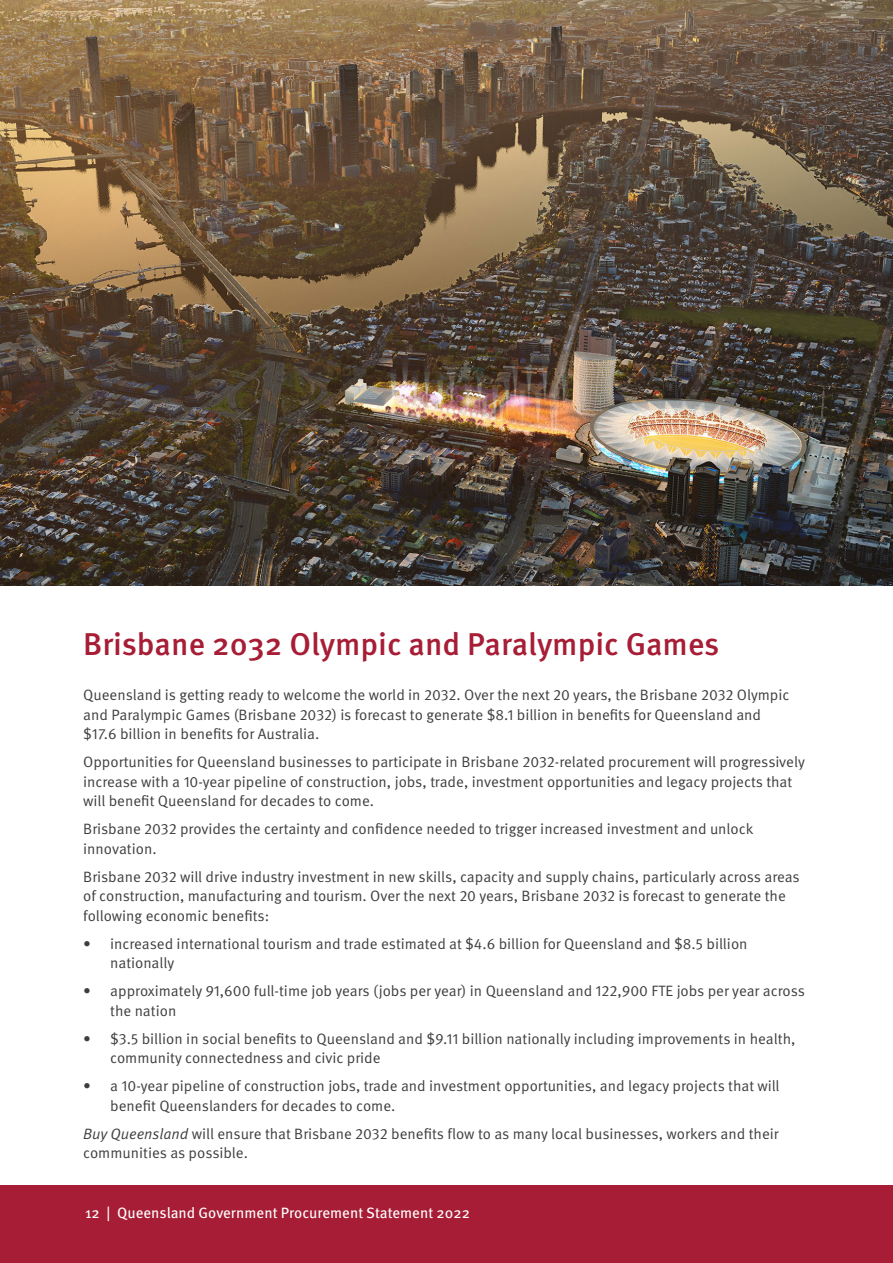
<style>
.page{position:relative;width:893px;height:1263px;background:#fff}
.page>*{position:absolute;margin:0;border:0;box-sizing:border-box;transform-origin:0 0}
.Heading_L2{font:500 31.5px "Meta Pro";color:#a71d36}
.Body{font:15px/19.5px "Meta Pro Norm";color:#3e3e3f}
.t1{font:15px "Meta Pro";color:#fff}
.s1{font-family:"Meta Pro Norm Ita"}
</style>
<div class="page">
<div style="left:0;top:1185px;width:893px;height:78px;background:#a71d36"></div>
<img style="left:0;top:0;width:893px;height:585px">
<p class="Heading_L2" style="left:83px;top:620px;width:638px">Brisbane 2032 Olympic and Paralympic Games</p>
<p class="Body" style="left:83px;top:684px;width:708px">Queensland is getting ready to welcome the world in 2032. Over the next 20 years, the Brisbane 2032 Olympic and Paralympic Games (Brisbane 2032) is forecast to generate $8.1 billion in benefits for Queensland and $17.6 billion in benefits for Australia.</p>
<p class="Body" style="left:83px;top:751px;width:723px">Opportunities for Queensland businesses to participate in Brisbane 2032-related procurement will progressively increase with a 10-year pipeline of construction, jobs, trade, investment opportunities and legacy projects that will benefit Queensland for decades to come.</p>
<p class="Body" style="left:83px;top:818px;width:672px">Brisbane 2032 provides the certainty and confidence needed to trigger increased investment and unlock innovation.</p>
<p class="Body" style="left:83px;top:866px;width:718px">Brisbane 2032 will drive industry investment in new skills, capacity and supply chains, particularly across areas of construction, manufacturing and tourism. Over the next 20 years, Brisbane 2032 is forecast to generate the following economic benefits:</p>
<p class="Body" style="left:110px;top:933px;width:639px;text-indent:-27px">• increased international tourism and trade estimated at $4.6 billion for Queensland and $8.5 billion nationally</p>
<p class="Body" style="left:110px;top:980px;width:696px;text-indent:-27px">• approximately 91,600 full-time job years (jobs per year) in Queensland and 122,900 FTE jobs per year across the nation</p>
<p class="Body" style="left:110px;top:1028px;width:687px;text-indent:-27px">• $3.5 billion in social benefits to Queensland and $9.11 billion nationally including improvements in health, community connectedness and civic pride</p>
<p class="Body" style="left:110px;top:1075px;width:671px;text-indent:-27px">• a 10-year pipeline of construction jobs, trade and investment opportunities, and legacy projects that will benefit Queenslanders for decades to come.</p>
<p class="Body" style="left:83px;top:1123px;width:697px"><span class="s1">Buy Queensland</span> will ensure that Brisbane 2032 benefits flow to as many local businesses, workers and their communities as possible.</p>
<p class="t1" style="left:85px;top:1202px;width:386px">12 | Queensland Government Procurement Statement 2022</p>
</div>
